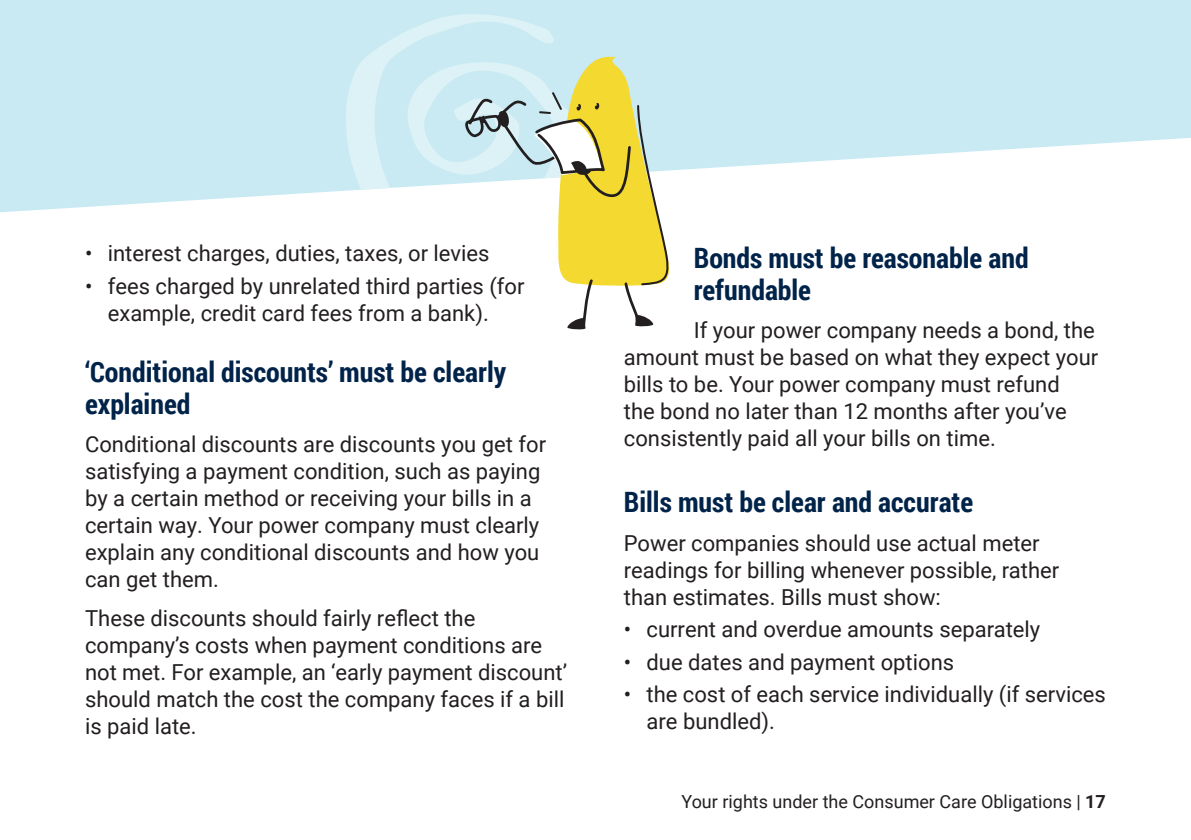
<style>
.page{position:relative;width:1191px;height:840px;background:#fff}
.page>*{position:absolute;margin:0;border:0;box-sizing:border-box;transform-origin:0 0}
.t1{font:700 28px/32px "Roboto Condensed";color:#002349}
.Body{font:22px/27px "Roboto";color:#231f20}
.List_intro{font:22px/27px "Roboto";color:#231f20}
.t2{font:18px "Roboto";color:#231f20}
.s1{font-weight:700}
</style>
<div class="page">
<svg style="left:0;top:0;width:1191px;height:212px;fill:#c9eaf2"></svg>
<svg style="left:346px;top:8px;width:231px;height:204px;background:#d4eef4"></svg>
<svg style="left:464px;top:54px;width:212px;height:276px"></svg>
<p class="Body" style="left:85px;top:239px;width:406px">• interest charges, duties, taxes, or levies</p>
<p class="Body" style="left:85px;top:272px;width:441px;text-align:center">• fees charged by unrelated third parties (for example, credit card fees from a bank).</p>
<h2 class="t1" style="left:85px;top:354px;width:423px">‘Conditional discounts’ must be clearly explained</h2>
<p class="Body" style="left:85px;top:429px;width:462px">Conditional discounts are discounts you get for satisfying a payment condition, such as paying by a certain method or receiving your bills in a certain way. Your power company must clearly explain any conditional discounts and how you can get them.</p>
<p class="Body" style="left:85px;top:603px;width:483px">These discounts should fairly reflect the company’s costs when payment conditions are not met. For example, an ‘early payment discount’ should match the cost the company faces if a bill is paid late.</p>
<h2 class="t1" style="left:694px;top:240px;width:336px">Bonds must be reasonable and refundable</h2>
<p class="Body" style="left:624px;top:316px;width:476px;text-indent:70px">If your power company needs a bond, the amount must be based on what they expect your bills to be. Your power company must refund<br>the bond no later than 12 months after you’ve consistently paid all your bills on time.</p>
<h2 class="t1" style="left:624px;top:485px;width:351px">Bills must be clear and accurate</h2>
<p class="List_intro" style="left:624px;top:528px;width:437px">Power companies should use actual meter readings for billing whenever possible, rather than estimates. Bills must show:</p>
<p class="Body" style="left:624px;top:614px;width:418px">• current and overdue amounts separately</p>
<p class="Body" style="left:624px;top:647px;width:332px">• due dates and payment options</p>
<p class="Body" style="left:646px;top:679px;width:461px;text-indent:-23px">• the cost of each service individually (if services are bundled).</p>
<p class="t2" style="left:681px;top:788px;width:426px">Your rights under the Consumer Care Obligations | <span class="s1">17</span></p>
</div>
